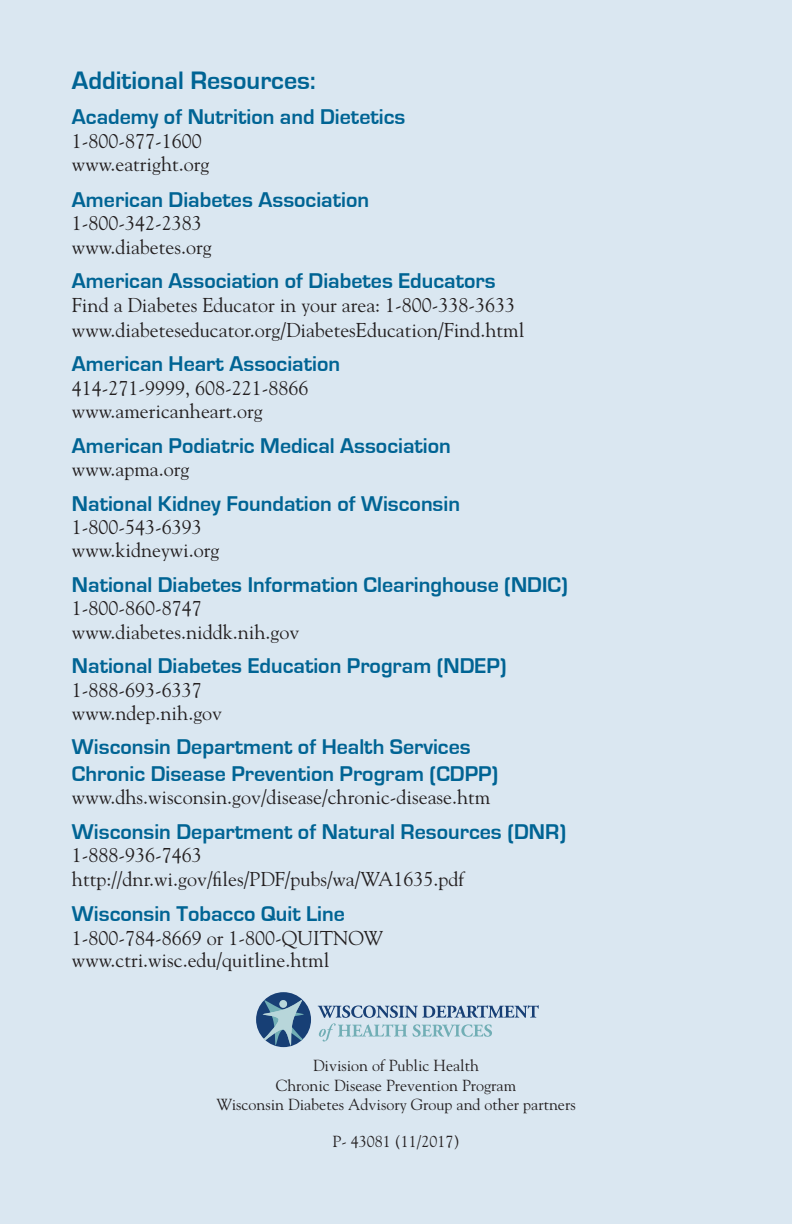
<style>
.page{position:relative;width:792px;height:1224px;background:#dae7f1}
.page>*{position:absolute;margin:0;border:0;box-sizing:border-box;transform-origin:0 0}
.t1{font:700 26px "Eurostile";color:#006494}
.t2{font:700 22px/26.4px "Eurostile";color:#006494}
.t3{font:20px/23.4px "Goudy";color:#231f20}
.t4{font:16px/19.4px "Goudy";color:#231f20;text-align:center}
</style>
<div class="page">
<svg style="left:318px;top:1005px;width:221px;height:37px"></svg>
<div style="left:256px;top:992px;width:55px;height:55px;background:#173f75;border-radius:50%"></div>
<svg style="left:263px;top:999px;width:41px;height:47px"></svg>
<div style="left:279px;top:1000px;width:8px;height:8px;background:#b8d6da;border-radius:50%"></div>
<h1 class="t1" style="left:72px;top:67px;width:245px">Additional Resources:</h1>
<p class="t2" style="left:72px;top:104px;width:335px">Academy of Nutrition and Dietetics</p>
<p class="t3" style="left:72px;top:128px;width:139px">1-800-877-1600 www.eatright.org</p>
<p class="t2" style="left:72px;top:187px;width:299px">American Diabetes Association</p>
<p class="t3" style="left:72px;top:211px;width:141px">1-800-342-2383 www.diabetes.org</p>
<p class="t2" style="left:72px;top:268px;width:425px">American Association of Diabetes Educators</p>
<p class="t3" style="left:72px;top:291px;width:454px;line-height:25.4px">Find a Diabetes Educator in your area: 1-800-338-3633 www.diabeteseducator.org/DiabetesEducation/Find.html</p>
<p class="t2" style="left:72px;top:351px;width:270px">American Heart Association</p>
<p class="t3" style="left:72px;top:376px;width:238px">414-271-9999, 608-221-8866 www.americanheart.org</p>
<p class="t2" style="left:72px;top:433px;width:380px">American Podiatric Medical Association</p>
<p class="t3" style="left:72px;top:457px;width:119px">www.apma.org</p>
<p class="t2" style="left:72px;top:490px;width:390px">National Kidney Foundation of Wisconsin</p>
<p class="t3" style="left:72px;top:515px;width:149px">1-800-543-6393 www.kidneywi.org</p>
<p class="t2" style="left:72px;top:572px;width:497px">National Diabetes Information Clearinghouse (NDIC)</p>
<p class="t3" style="left:72px;top:596px;width:229px">1-800-860-8747 www.diabetes.niddk.nih.gov</p>
<p class="t2" style="left:72px;top:653px;width:436px">National Diabetes Education Program (NDEP)</p>
<p class="t3" style="left:72px;top:677px;width:152px">1-888-693-6337 www.ndep.nih.gov</p>
<p class="t2" style="left:72px;top:734px;width:428px">Wisconsin Department of Health Services<br>Chronic Disease Prevention Program (CDPP)</p>
<p class="t3" style="left:72px;top:785px;width:420px">www.dhs.wisconsin.gov/disease/chronic-disease.htm</p>
<p class="t2" style="left:72px;top:819px;width:496px">Wisconsin Department of Natural Resources (DNR)</p>
<p class="t3" style="left:72px;top:843px;width:394px">1-888-936-7463 http://dnr.wi.gov/files/PDF/pubs/wa/WA1635.pdf</p>
<p class="t2" style="left:72px;top:901px;width:274px">Wisconsin Tobacco Quit Line</p>
<p class="t3" style="left:72px;top:926px;width:313px;line-height:22px">1-800-784-8669 or 1-800-QUITNOW www.ctri.wisc.edu/quitline.html</p>
<p class="t4" style="left:216px;top:1055px;width:361px">Division of Public Health<br>Chronic Disease Prevention Program<br>Wisconsin Diabetes Advisory Group and other partners</p>
<p class="t4" style="left:332px;top:1132px;width:129px">P- 43081 (11/2017)</p>
</div>
